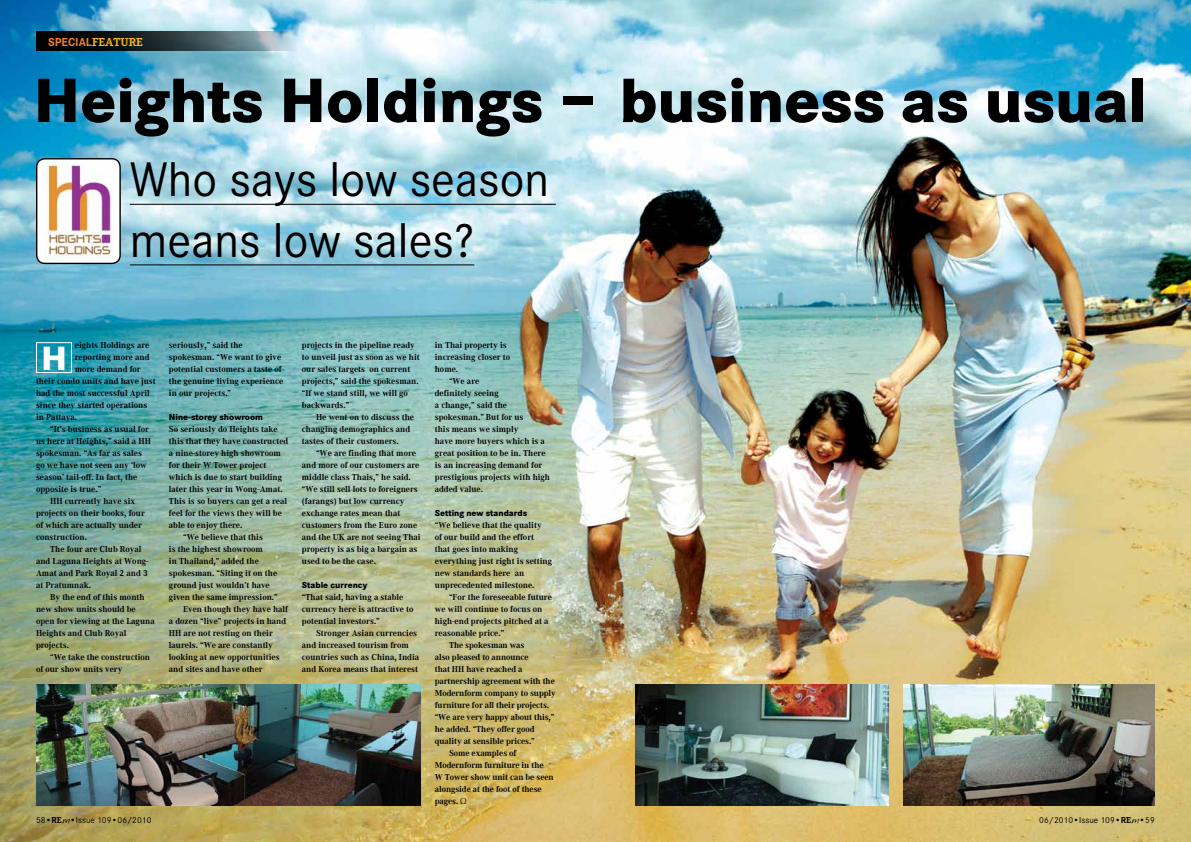
<style>
.page{position:relative;width:1191px;height:842px;background:#fff}
.page>*{position:absolute;margin:0;border:0;box-sizing:border-box;transform-origin:0 0}
.t1{font:800 65px "Corporate S";color:#000}
.t2{font:50.5px/60.6px "Corporate S";color:#000}
.t3{font:800 35px "Corporate S";color:#fff}
.t4{font:700 12px "Corporate S";color:#f58227}
.t5{font:700 9px/12px "Corporate A";color:#000}
.t6{font:800 9px "Corporate S";color:#000}
.t7{font:9px "Corporate S";color:#000}
.s1{font-family:"Corporate E";color:#fdb913}
.s2{font-weight:400}
.s3{font-weight:700}
.s4{font-family:"Corporate E";font-weight:700}
.s5{font-family:"Feltpen"}
</style>
<div class="page">
<img style="left:604px;top:0;width:587px;height:842px">
<img style="left:635px;top:684px;width:254px;height:122px">
<img style="left:903px;top:684px;width:252px;height:122px">
<img style="left:0;top:0;width:604px;height:842px">
<div style="left:36px;top:342px;width:36px;height:31px;border:1px solid #fff"></div>
<hr style="left:130px;top:204px;width:426px;height:1px;background:#000">
<hr style="left:130px;top:264px;width:344px;height:1px;background:#000">
<div style="left:37px;top:159px;width:83px;height:104px;background:#fff;border-radius:8px"></div>
<img style="left:44px;top:161px;width:69px;height:98px">
<div style="left:36px;top:158px;width:85px;height:106px;border:1px solid #000;border-radius:8px"></div>
<img style="left:36px;top:684px;width:384px;height:122px">
<svg style="left:36px;top:31px;width:261px;height:20px;background:#39474c"></svg>
<h3 class="t4" style="left:48px;top:35px;width:96px">SPECIAL<span class="s1">FEATURE</span></h3>
<h1 class="t1" style="left:33px;top:61px;width:1115px">Heights Holdings – business as usual</h1>
<h2 class="t2" style="left:130px;top:150px;width:421px">Who says low season means low sales?</h2>
<p class="t5" style="left:75px;top:339px;width:76px">eights Holdings are</p>
<p class="t5" style="left:75px;top:351px;width:76px">reporting more and</p>
<p class="t5" style="left:75px;top:363px;width:67px">more demand for</p>
<p class="t5" style="left:36px;top:375px;width:121px">their condo units and have just</p>
<p class="t5" style="left:36px;top:387px;width:115px">had the most successful April</p>
<p class="t5" style="left:36px;top:399px;width:113px">since they started operations</p>
<p class="t5" style="left:36px;top:411px;width:43px">in Pattaya.</p>
<p class="t5" style="left:50px;top:423px;width:100px">“It’s business as usual for</p>
<p class="t5" style="left:36px;top:435px;width:116px">us here at Heights,” said a HH</p>
<p class="t5" style="left:36px;top:447px;width:107px">spokesman. “As far as sales</p>
<p class="t5" style="left:36px;top:459px;width:112px">go we have not seen any ‘low</p>
<p class="t5" style="left:36px;top:471px;width:103px">season’ tail-off. In fact, the</p>
<p class="t5" style="left:36px;top:483px;width:67px">opposite is true.”</p>
<p class="t5" style="left:50px;top:495px;width:86px">HH currently have six</p>
<p class="t5" style="left:36px;top:507px;width:110px">projects on their books, four</p>
<p class="t5" style="left:36px;top:519px;width:107px">of which are actually under</p>
<p class="t5" style="left:36px;top:531px;width:53px">construction.</p>
<p class="t5" style="left:50px;top:543px;width:93px">The four are Club Royal</p>
<p class="t5" style="left:36px;top:555px;width:114px">and Laguna Heights at Wong-</p>
<p class="t5" style="left:36px;top:567px;width:113px">Amat and Park Royal 2 and 3</p>
<p class="t5" style="left:36px;top:579px;width:57px">at Pratumnak.</p>
<p class="t5" style="left:50px;top:591px;width:96px">By the end of this month</p>
<p class="t5" style="left:36px;top:603px;width:101px">new show units should be</p>
<p class="t5" style="left:36px;top:615px;width:120px">open for viewing at the Laguna</p>
<p class="t5" style="left:36px;top:627px;width:92px">Heights and Club Royal</p>
<p class="t5" style="left:36px;top:639px;width:35px">projects.</p>
<p class="t5" style="left:50px;top:651px;width:101px">“We take the construction</p>
<p class="t5" style="left:36px;top:663px;width:88px">of our show units very</p>
<h3 class="t3" style="left:41px;top:337px;width:28px">H</h3>
<p class="t5" style="left:169px;top:339px;width:116px">seriously,” said the spokesman. “We want to give potential customers a taste of the genuine living experience in our projects.”</p>
<p class="t6" style="left:169px;top:411px;width:96px">Nine-storey showroom</p>
<p class="t5" style="left:169px;top:423px;width:110px">So seriously do Heights take</p>
<p class="t5" style="left:169px;top:435px;width:121px">this that they have constructed</p>
<p class="t5" style="left:169px;top:447px;width:113px">a nine-storey high showroom</p>
<p class="t5" style="left:169px;top:459px;width:99px">for their W Tower project</p>
<p class="t5" style="left:169px;top:471px;width:115px">which is due to start building</p>
<p class="t5" style="left:169px;top:483px;width:115px">later this year in Wong-Amat.</p>
<p class="t5" style="left:169px;top:495px;width:120px">This is so buyers can get a real</p>
<p class="t5" style="left:169px;top:507px;width:114px">feel for the views they will be</p>
<p class="t5" style="left:169px;top:519px;width:75px">able to enjoy there.</p>
<p class="t5" style="left:183px;top:531px;width:81px">“We believe that this</p>
<p class="t5" style="left:169px;top:543px;width:95px">is the highest showroom</p>
<p class="t5" style="left:169px;top:555px;width:91px">in Thailand,” added the</p>
<p class="t5" style="left:169px;top:567px;width:110px">spokesman. “Siting it on the</p>
<p class="t5" style="left:169px;top:579px;width:102px">ground just wouldn’t have</p>
<p class="t5" style="left:169px;top:591px;width:110px">given the same impression.”</p>
<p class="t5" style="left:183px;top:603px;width:106px">Even though they have half</p>
<p class="t5" style="left:169px;top:615px;width:119px">a dozen “live” projects in hand</p>
<p class="t5" style="left:169px;top:627px;width:105px">HH are not resting on their</p>
<p class="t5" style="left:169px;top:639px;width:105px">laurels. “We are constantly</p>
<p class="t5" style="left:169px;top:651px;width:112px">looking at new opportunities</p>
<p class="t5" style="left:169px;top:663px;width:95px">and sites and have other</p>
<p class="t5" style="left:302px;top:339px;width:119px">projects in the pipeline ready to unveil just as soon as we hit our sales targets on current projects,” said the spokesman. “If we stand still, we will go backwards.”</p>
<p class="t5" style="left:302px;top:411px;width:114px;text-indent:14px">He went on to discuss the changing demographics and tastes of their customers.</p>
<p class="t5" style="left:302px;top:447px;width:120px;text-indent:14px">“We are finding that more and more of our customers are middle class Thais,” he said. “We still sell lots to foreigners (farangs) but low currency exchange rates mean that customers from the Euro zone and the UK are not seeing Thai property is as big a bargain as used to be the case.</p>
<p class="t6" style="left:302px;top:579px;width:67px">Stable currency</p>
<p class="t5" style="left:302px;top:591px;width:113px">“That said, having a stable currency here is attractive to potential investors.”</p>
<p class="t5" style="left:302px;top:627px;width:119px;text-indent:14px">Stronger Asian currencies and increased tourism from countries such as China, India and Korea means that interest</p>
<p class="t5" style="left:435px;top:339px;width:73px">in Thai property is</p>
<p class="t5" style="left:435px;top:351px;width:77px">increasing closer to</p>
<p class="t5" style="left:435px;top:363px;width:25px">home.</p>
<p class="t5" style="left:449px;top:375px;width:32px">“We are</p>
<p class="t5" style="left:435px;top:387px;width:65px">definitely seeing</p>
<p class="t5" style="left:435px;top:399px;width:74px">a change,” said the</p>
<p class="t5" style="left:435px;top:411px;width:90px">spokesman.” But for us</p>
<p class="t5" style="left:435px;top:423px;width:85px">this means we simply</p>
<p class="t5" style="left:435px;top:435px;width:112px">have more buyers which is a</p>
<p class="t5" style="left:435px;top:447px;width:112px">great position to be in. There</p>
<p class="t5" style="left:435px;top:459px;width:109px">is an increasing demand for</p>
<p class="t5" style="left:435px;top:471px;width:117px">prestigious projects with high</p>
<p class="t5" style="left:435px;top:483px;width:50px">added value.</p>
<p class="t6" style="left:435px;top:507px;width:94px">Setting new standards</p>
<p class="t5" style="left:435px;top:519px;width:119px">“We believe that the quality<br>of our build and the effort<br>that goes into making everything just right is setting new standards here an unprecedented milestone.</p>
<p class="t5" style="left:449px;top:591px;width:104px">“For the foreseeable future</p>
<p class="t5" style="left:435px;top:603px;width:109px">we will continue to focus on</p>
<p class="t5" style="left:435px;top:615px;width:115px">high-end projects pitched at a</p>
<p class="t5" style="left:435px;top:627px;width:71px">reasonable price.”</p>
<p class="t5" style="left:449px;top:639px;width:77px">The spokesman was</p>
<p class="t5" style="left:435px;top:651px;width:95px">also pleased to announce</p>
<p class="t5" style="left:435px;top:663px;width:89px">that HH have reached a</p>
<p class="t5" style="left:435px;top:675px;width:121px">partnership agreement with the</p>
<p class="t5" style="left:435px;top:687px;width:122px">Modernform company to supply</p>
<p class="t5" style="left:435px;top:699px;width:116px">furniture for all their projects.</p>
<p class="t5" style="left:435px;top:711px;width:121px">“We are very happy about this,”</p>
<p class="t5" style="left:435px;top:723px;width:101px">he added. “They offer good</p>
<p class="t5" style="left:435px;top:735px;width:101px">quality at sensible prices.”</p>
<p class="t5" style="left:449px;top:747px;width:69px">Some examples of</p>
<p class="t5" style="left:435px;top:759px;width:110px">Modernform furniture in the</p>
<p class="t5" style="left:435px;top:771px;width:120px">W Tower show unit can be seen</p>
<p class="t5" style="left:435px;top:783px;width:108px">alongside at the foot of these</p>
<p class="t5" style="left:435px;top:795px;width:33px">pages. <span class="s2">Ω</span></p>
<p class="t7" style="left:36px;top:815px;width:117px">58•<span class="s3">R</span><span class="s4">E</span><span class="s5">m</span>•Issue 109•06/2010</p>
<p class="t7" style="left:1039px;top:815px;width:117px">06/2010•Issue 109•<span class="s3">R</span><span class="s4">E</span><span class="s5">m</span>•59</p>
</div>
